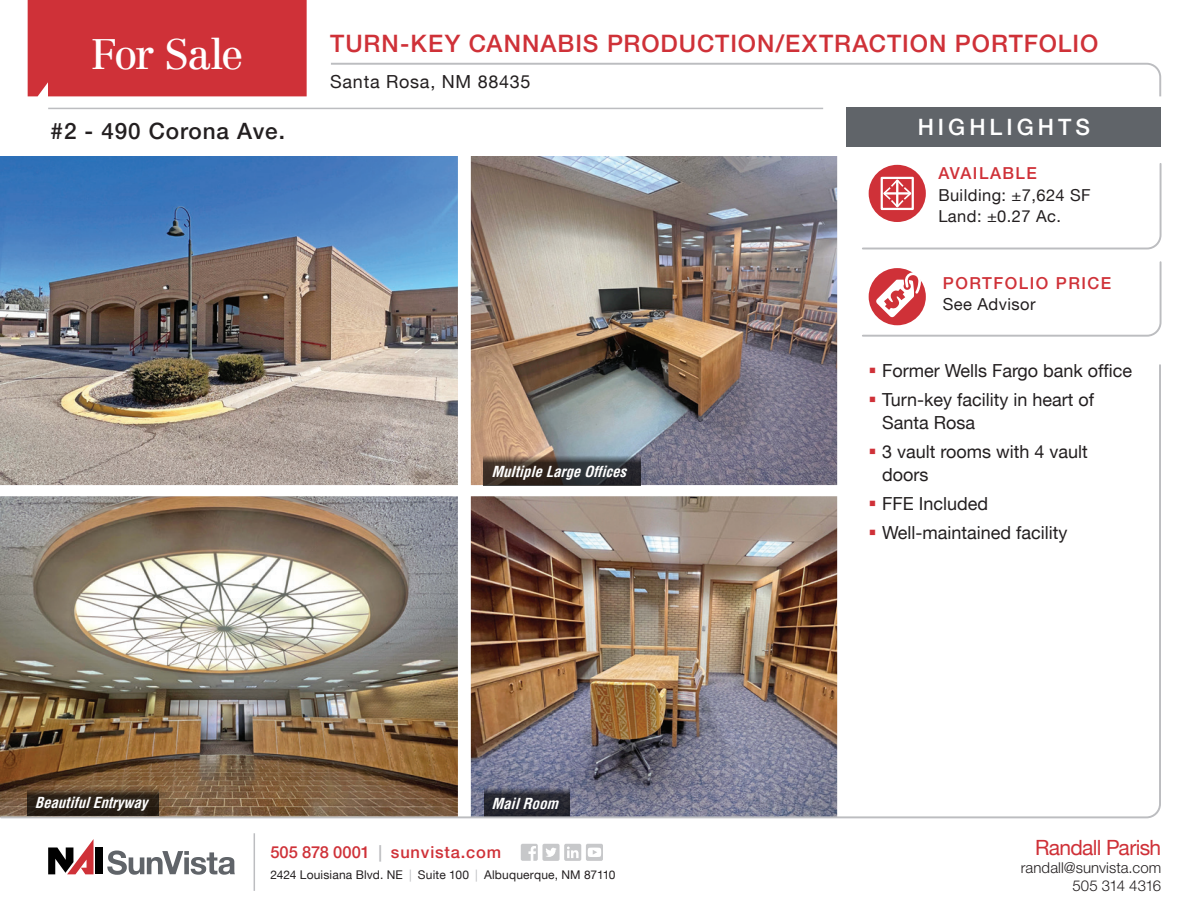
<style>
.page{position:relative;width:1188px;height:918px;background:#fff}
.page>*{position:absolute;margin:0;border:0;box-sizing:border-box;transform-origin:0 0}
.t1{font:42px "Centennial LT Std";letter-spacing:-.05em;color:#fff}
.t2{font:500 24px "Helvetica Neue LT";letter-spacing:.04em;color:#cf3138}
.t3{font:500 22.5px "Helvetica Neue LT";letter-spacing:.04em;color:#231f20}
.t4{font:500 22.5px "Helvetica Neue LT";letter-spacing:.18em;color:#fff}
.t5{font:21px "Helvetica Neue LT";letter-spacing:-.03em;color:#cf3138}
.t6{font:18px/29.2px "Helvetica Neue LT";color:#231f20}
.t7{font:18px "Helvetica Neue LT";letter-spacing:.04em;color:#231f20}
.t8{font:16.5px/21.6px "Helvetica Neue LT";letter-spacing:.025em;color:#231f20}
.t9{font:500 16.5px "Helvetica Neue LT";letter-spacing:.09em;color:#cf3138}
.t10{font:500 16.5px "Helvetica Neue LT";letter-spacing:.06em;color:#cf3138}
.t11{font:300 15px/18px "Helvetica Neue LT Std";letter-spacing:.005em;color:#231f20;text-align:right}
.t12{font:italic 700 condensed 14.85px "Helvetica";color:#fff}
.t13{font:12px "Helvetica Neue LT";letter-spacing:.015em;color:#231f20}
.s1{color:#bcbdc0}
</style>
<div class="page">
<img style="left:471px;top:156px;width:366px;height:207px">
<img style="left:0;top:156px;width:458px;height:207px">
<div style="left:847px;top:107px;width:314px;height:40px;background:#606469"></div>
<div style="left:96px;top:848px;width:7px;height:26px;background:#000"></div>
<svg style="left:48px;top:839px;width:46px;height:35px"></svg>
<svg style="left:107px;top:851px;width:128px;height:24px"></svg>
<div style="left:521px;top:844px;width:17px;height:17px;background:#c7c8ca;border-radius:2px"></div>
<svg style="left:528px;top:846px;width:8px;height:15px"></svg>
<div style="left:564px;top:844px;width:17px;height:17px;background:#c7c8ca;border-radius:2px"></div>
<svg style="left:567px;top:847px;width:12px;height:11px"></svg>
<div style="left:542px;top:844px;width:18px;height:17px;background:#c7c8ca;border-radius:2px"></div>
<svg style="left:546px;top:848px;width:10px;height:9px"></svg>
<div style="left:586px;top:844px;width:17px;height:17px;background:#c7c8ca;border-radius:2px"></div>
<svg style="left:588px;top:848px;width:13px;height:9px"></svg>
<hr style="left:254px;top:833px;width:1px;height:58px;background:#bcbdc0">
<div style="left:28px;top:0;width:279px;height:96px;background:#cf3138"></div>
<svg style="left:331px;top:62px;width:831px;height:35px"></svg>
<img style="left:0;top:363px;width:1161px;height:456px">
<svg style="left:862px;top:163px;width:300px;height:87px"></svg>
<svg style="left:862px;top:261px;width:300px;height:76px"></svg>
<hr style="left:48px;top:108px;width:775px;height:1px;background:#bcbdc0">
<svg style="left:870px;top:368px;width:5px;height:5px"></svg>
<svg style="left:870px;top:397px;width:5px;height:5px"></svg>
<svg style="left:870px;top:449px;width:5px;height:5px"></svg>
<svg style="left:870px;top:501px;width:5px;height:5px"></svg>
<svg style="left:870px;top:530px;width:5px;height:5px"></svg>
<h1 class="t1" style="left:91px;top:29px;width:154px">For Sale</h1>
<p class="t3" style="left:51px;top:118px;width:236px">#2 - 490 Corona Ave.</p>
<h2 class="t2" style="left:330px;top:29px;width:770px">TURN-KEY CANNABIS PRODUCTION/EXTRACTION PORTFOLIO</h2>
<p class="t7" style="left:330px;top:71px;width:202px">Santa Rosa, NM 88435</p>
<p class="t4" style="left:918px;top:114px;width:174px">HIGHLIGHTS</p>
<p class="t9" style="left:938px;top:163px;width:100px">AVAILABLE</p>
<p class="t8" style="left:938px;top:184px;width:154px">Building: ±7,624 SF<br>Land: ±0.27 Ac.</p>
<p class="t12" style="left:492px;top:462px;width:141px">MultipleLargeOffices</p>
<p class="t9" style="left:943px;top:273px;width:170px">PORTFOLIO PRICE</p>
<p class="t8" style="left:943px;top:293px;width:94px">See Advisor</p>
<p class="t6" style="left:882px;top:356px;width:252px">Former Wells Fargo bank office<br>Turn-key facility in heart of</p>
<p class="t6" style="left:882px;top:408px;width:207px">Santa Rosa<br>3 vault rooms with 4 vault</p>
<p class="t6" style="left:882px;top:459px;width:187px">doors<br>FFE Included<br>Well-maintained facility</p>
<p class="t12" style="left:35px;top:793px;width:119px">BeautifulEntryway</p>
<p class="t12" style="left:492px;top:794px;width:73px">MailRoom</p>
<p class="t10" style="left:270px;top:843px;width:232px">505 878 0001 <span class="s1">|</span> sunvista.com</p>
<p class="t13" style="left:270px;top:868px;width:347px">2424 Louisiana Blvd. NE <span class="s1">|</span> Suite 100 <span class="s1">|</span> Albuquerque, NM 87110</p>
<p class="t5" style="left:1035px;top:835px;width:128px">Randall Parish</p>
<p class="t11" style="left:1021px;top:858px;width:142px">randall@sunvista.com<br>505 314 4316</p>
</div>
